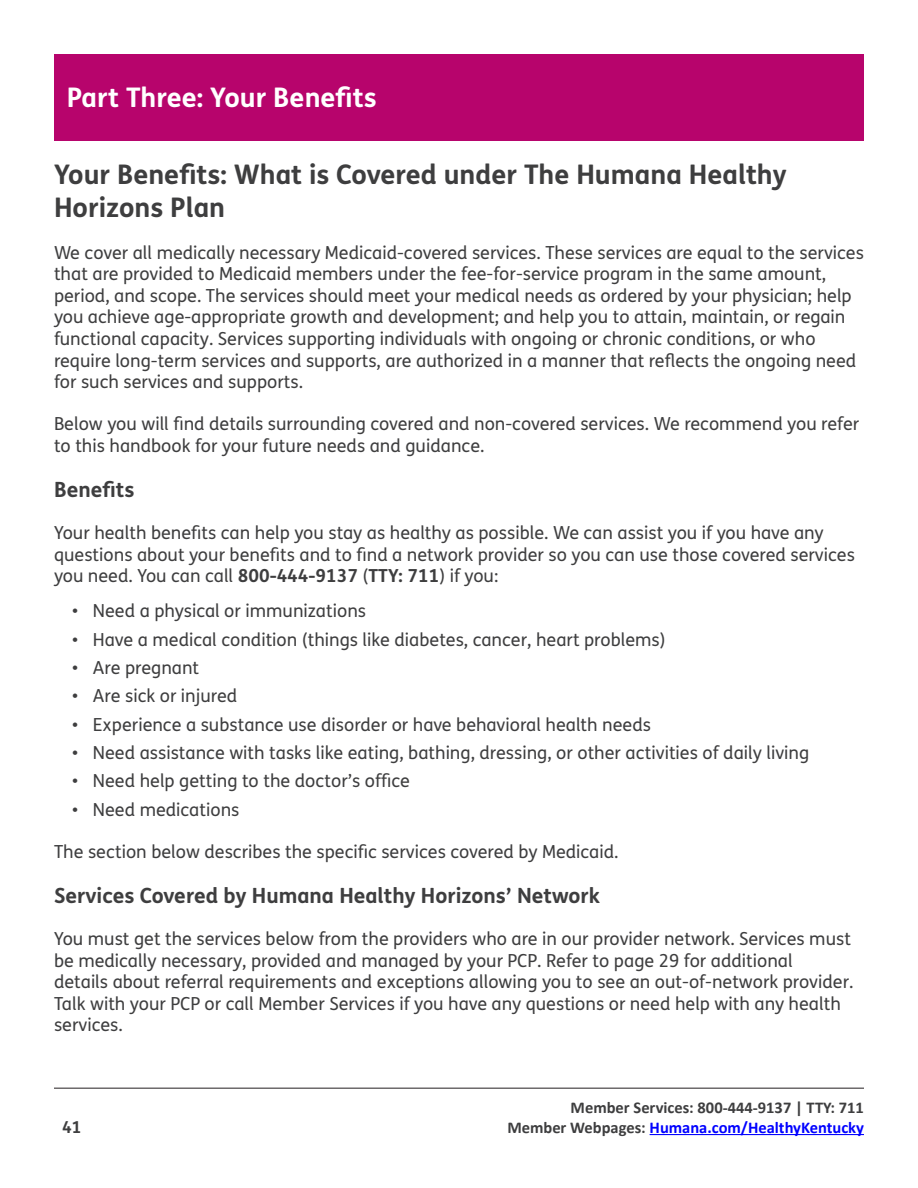
<style>
.page{position:relative;width:918px;height:1188px;background:#fff}
.page>*{position:absolute;margin:0;border:0;box-sizing:border-box;transform-origin:0 0}
.t1{font:700 27px/32.4px "FS Humana";color:#3e3e3f}
.t2{font:700 27px "FS Humana";color:#fff}
.t3{font:700 21px "FS Humana";color:#3e3e3f}
.t4{font:18px/21.6px "FS Humana";color:#3e3e3f}
.t5{font:700 16.5px "Calibri";color:#00f}
.t6{font:700 16.5px "Calibri";color:#3e3e3f}
.t7{font:700 16.5px "FS Humana";color:#3e3e3f}
.s1{font-weight:700}
.s2{color:#3e3e3f}
</style>
<div class="page">
<hr style="left:650px;top:1134px;width:214px;height:1px;background:#00f">
<hr style="left:54px;top:1088px;width:810px;height:1px;background:#231f20">
<div style="left:54px;top:54px;width:810px;height:86px;background:#b7046c"></div>
<h1 class="t2" style="left:141px;top:77px;width:235px">wo: Receiving Care</h1>
<h1 class="t2" style="left:67px;top:77px;width:311px">Part Three: Your Benefits</h1>
<h1 class="t1" style="left:54px;top:157px;width:734px">Your Benefits: What is Covered under The Humana Healthy<br>Horizons Plan</h1>
<p class="t4" style="left:54px;top:241px;width:812px">We cover all medically necessary Medicaid-covered services. These services are equal to the services that are provided to Medicaid members under the fee-for-service program in the same amount, period, and scope. The services should meet your medical needs as ordered by your physician; help you achieve age-appropriate growth and development; and help you to attain, maintain, or regain functional capacity. Services supporting individuals with ongoing or chronic conditions, or who require long-term services and supports, are authorized in a manner that reflects the ongoing need for such services and supports.</p>
<p class="t4" style="left:54px;top:413px;width:807px">Below you will find details surrounding covered and non-covered services. We recommend you refer to this handbook for your future needs and guidance.</p>
<p class="t3" style="left:54px;top:473px;width:82px">Benefits</p>
<p class="t4" style="left:54px;top:522px;width:802px">Your health benefits can help you stay as healthy as possible. We can assist you if you have any questions about your benefits and to find a network provider so you can use those covered services you need. You can call <span class="s1">800-444-9137</span> (<span class="s1">TTY: 711</span>) if you:</p>
<p class="t4" style="left:72px;top:600px;width:296px">• Need a physical or immunizations</p>
<p class="t4" style="left:72px;top:628px;width:595px">• Have a medical condition (things like diabetes, cancer, heart problems)</p>
<p class="t4" style="left:72px;top:657px;width:129px">• Are pregnant</p>
<p class="t4" style="left:72px;top:685px;width:167px">• Are sick or injured</p>
<p class="t4" style="left:72px;top:713px;width:581px">• Experience a substance use disorder or have behavioral health needs</p>
<p class="t4" style="left:72px;top:742px;width:739px">• Need assistance with tasks like eating, bathing, dressing, or other activities of daily living</p>
<p class="t4" style="left:72px;top:770px;width:339px">• Need help getting to the doctor’s office</p>
<p class="t4" style="left:72px;top:798px;width:169px">• Need medications</p>
<p class="t4" style="left:54px;top:840px;width:566px">The section below describes the specific services covered by Medicaid.</p>
<p class="t3" style="left:54px;top:879px;width:547px">Services Covered by Humana Healthy Horizons’ Network</p>
<p class="t4" style="left:54px;top:927px;width:801px">You must get the services below from the providers who are in our provider network. Services must be medically necessary, provided and managed by your PCP. Refer to page 29 for additional<br>details about referral requirements and exceptions allowing you to see an out-of-network provider.<br>Talk with your PCP or call Member Services if you have any questions or need help with any health services.</p>
<p class="t6" style="left:571px;top:1096px;width:295px">Member Services: 800-444-9137 | TTY: 711</p>
<p class="t7" style="left:62px;top:1114px;width:21px">41</p>
<p class="t5" style="left:507px;top:1116px;width:358px"><span class="s2">Member Webpages:</span> Humana.com/HealthyKentucky</p>
</div>
